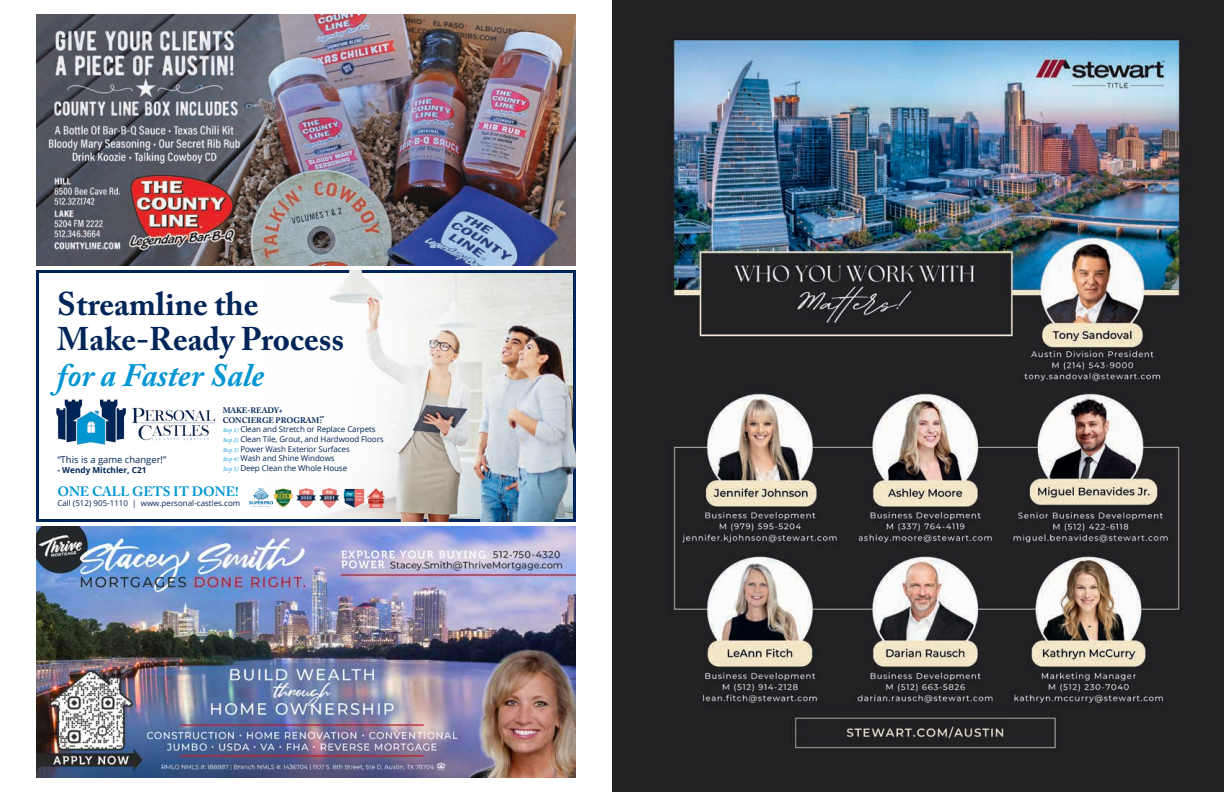
<style>
.page{position:relative;width:1224px;height:792px;background:#fff}
.page>*{position:absolute;margin:0;border:0;box-sizing:border-box;transform-origin:0 0}
.t1{font:700 32.6px/35.2px "Adobe Caslon Pro";color:#002558}
.t2{font:italic 700 32.6px "Adobe Caslon Pro";color:#0096d3}
.t3{font:700 13.5px "Adobe Caslon Pro";color:#0096d3}
.t4{font:9.4px "Open Sans";color:#002558}
.t5{font:700 8.3px "Open Sans";color:#002558}
.t6{font:8px/9.6px "Open Sans";letter-spacing:-.01em;color:#002558}
.t7{font:700 8px/9.6px "Adobe Caslon Pro";letter-spacing:-.01em;color:#002558}
.t8{font:700 2.9px "Gotham";color:#002558}
.s1{font-family:"Adobe Caslon Pro";font-style:italic;font-size:6px;color:#0096d3}
</style>
<div class="page">
<img style="left:612px;top:0;width:612px;height:792px">
<img style="left:36px;top:526px;width:540px;height:252px">
<img style="left:36px;top:14px;width:540px;height:252px">
<svg style="left:36px;top:270px;width:540px;height:252px"></svg>
<img style="left:49px;top:389px;width:174px;height:66px">
<img style="left:268px;top:488px;width:125px;height:20px">
<img style="left:250px;top:488px;width:22px;height:19px">
<h1 class="t1" style="left:57px;top:286px;width:288px">Streamline the<br>Make-Ready Process</h1>
<h1 class="t2" style="left:57px;top:355px;width:208px">for a Faster Sale</h1>
<p class="t7" style="left:223px;top:406px;width:101px">MAKE-READY+<br>CONCIERGE PROGRAM:</p>
<p class="t8" style="left:320px;top:415px;width:6px">SM</p>
<p class="t6" style="left:223px;top:424px;width:163px"><span class="s1">Step 1)</span> Clean and Stretch or Replace Carpets <span class="s1">Step 2)</span> Clean Tile, Grout, and Hardwood Floors <span class="s1">Step 3)</span> Power Wash Exterior Surfaces<br><span class="s1">Step 4)</span> Wash and Shine Windows<br><span class="s1">Step 5)</span> Deep Clean the Whole House</p>
<h2 class="t3" style="left:57px;top:484px;width:183px">ONE CALL GETS IT DONE!</h2>
<p class="t6" style="left:57px;top:498px;width:184px">Call (512) 905-1110 | www.personal-castles.com</p>
<p class="t4" style="left:57px;top:453px;width:111px">“This is a game changer!”</p>
<p class="t5" style="left:57px;top:464px;width:91px">- Wendy Mitchler, C21</p>
</div>
